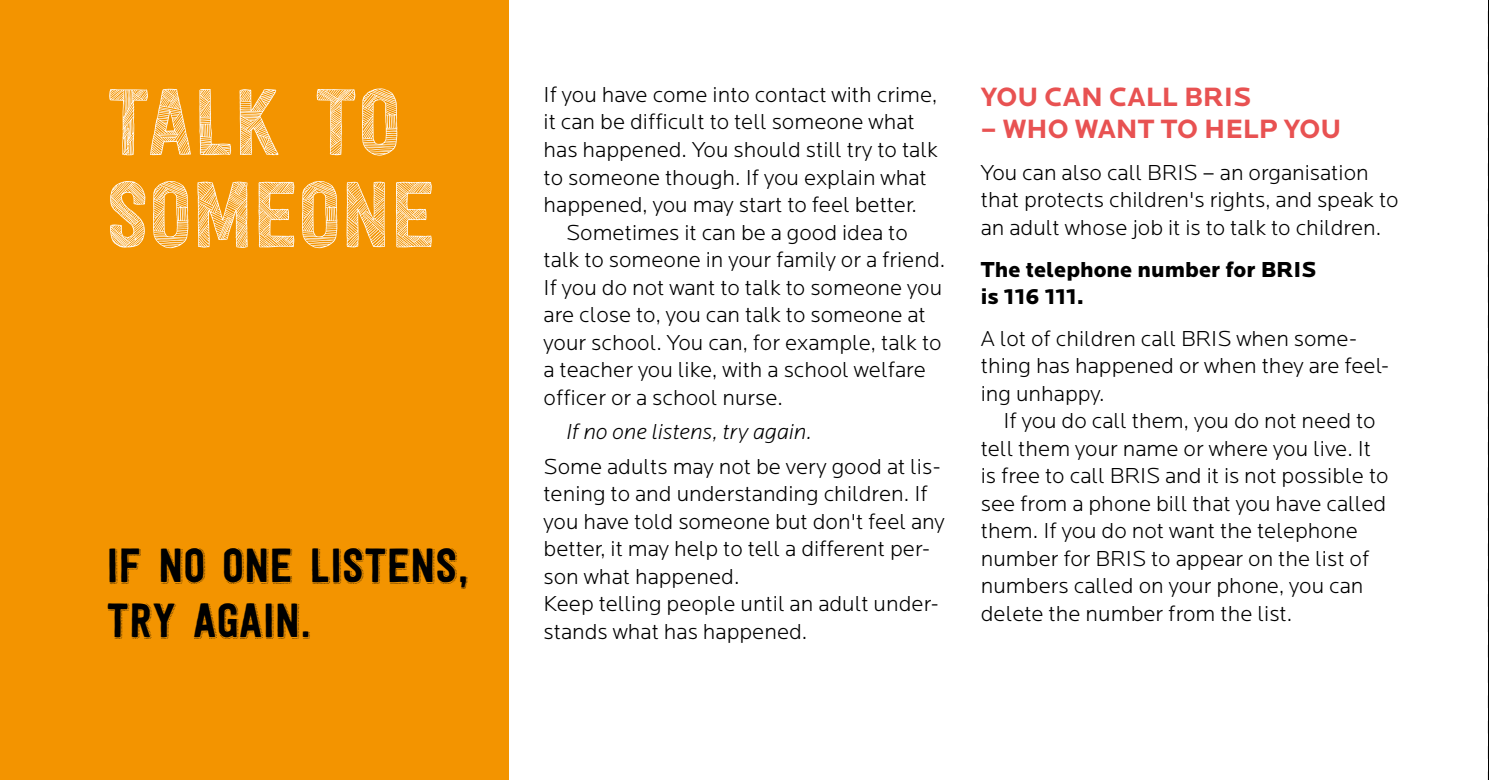
<style>
.page{position:relative;width:1489px;height:780px;background:#fff}
.page>*{position:absolute;margin:0;border:0;box-sizing:border-box;transform-origin:0 0}
.t1{font:92.5px/92.5px "Festivo Letters No.5";color:#fff}
.t2{font:47.5px/55px "Festivo Letters No.11";color:#000}
.t3{font:700 27.5px "Locator";color:#e85252}
.t4{font:300 22.5px/27.5px "Locator";color:#000}
.t5{font:900 22.5px/27.5px "Locator";color:#000}
.t6{font:italic 300 22.5px "Locator";color:#000}
</style>
<div class="page">
<svg style="left:1487px;top:11px;width:1px;height:769px"></svg>
<div style="left:0;top:0;width:508px;height:780px;background:#f39400"></div>
<p class="t4" style="left:543px;top:81px;width:395px">If you have come into contact with crime,</p>
<p class="t4" style="left:543px;top:109px;width:372px">it can be difficult to tell someone what</p>
<p class="t4" style="left:543px;top:136px;width:396px">has happened. You should still try to talk</p>
<p class="t4" style="left:543px;top:164px;width:384px">to someone though. If you explain what</p>
<p class="t4" style="left:543px;top:191px;width:375px">happened, you may start to feel better.</p>
<p class="t4" style="left:566px;top:219px;width:343px">Sometimes it can be a good idea to</p>
<p class="t4" style="left:543px;top:246px;width:403px">talk to someone in your family or a friend.</p>
<p class="t4" style="left:543px;top:274px;width:400px">If you do not want to talk to someone you</p>
<p class="t4" style="left:543px;top:301px;width:383px">are close to, you can talk to someone at</p>
<p class="t4" style="left:543px;top:329px;width:399px">your school. You can, for example, talk to</p>
<p class="t4" style="left:543px;top:356px;width:383px">a teacher you like, with a school welfare</p>
<p class="t4" style="left:543px;top:384px;width:241px">officer or a school nurse.</p>
<p class="t6" style="left:566px;top:420px;width:247px">If no one listens, try again.</p>
<p class="t4" style="left:543px;top:453px;width:402px">Some adults may not be very good at lis&shy;tening to and understanding children. If you have told someone but don't feel any better, it may help to tell a different per&shy;son what happened.<br>Keep telling people until an adult under&shy;stands what has happened.</p>
<h1 class="t1" style="left:106px;top:73px;width:331px">TALK TO<br>SOMEONE</h1>
<p class="t3" style="left:980px;top:81px;width:272px">YOU CAN CALL BRIS</p>
<p class="t3" style="left:980px;top:113px;width:362px">– WHO WANT TO HELP YOU</p>
<p class="t4" style="left:980px;top:159px;width:419px">You can also call BRIS – an organisation that protects children's rights, and speak to an adult whose job it is to talk to children.</p>
<p class="t5" style="left:980px;top:256px;width:337px">The telephone number for BRIS is 116 111.</p>
<p class="t4" style="left:980px;top:325px;width:410px">A lot of children call BRIS when some&shy;thing has happened or when they are feel&shy;ing unhappy.</p>
<p class="t4" style="left:980px;top:408px;width:409px;text-indent:22px">If you do call them, you do not need to tell them your name or where you live. It is free to call BRIS and it is not possible to see from a phone bill that you have called them. If you do not want the telephone number for BRIS to appear on the list of numbers called on your phone, you can delete the number from the list.</p>
<h2 class="t2" style="left:106px;top:537px;width:364px">IF NO ONE LISTENS,<br>TRY AGAIN.</h2>
</div>
